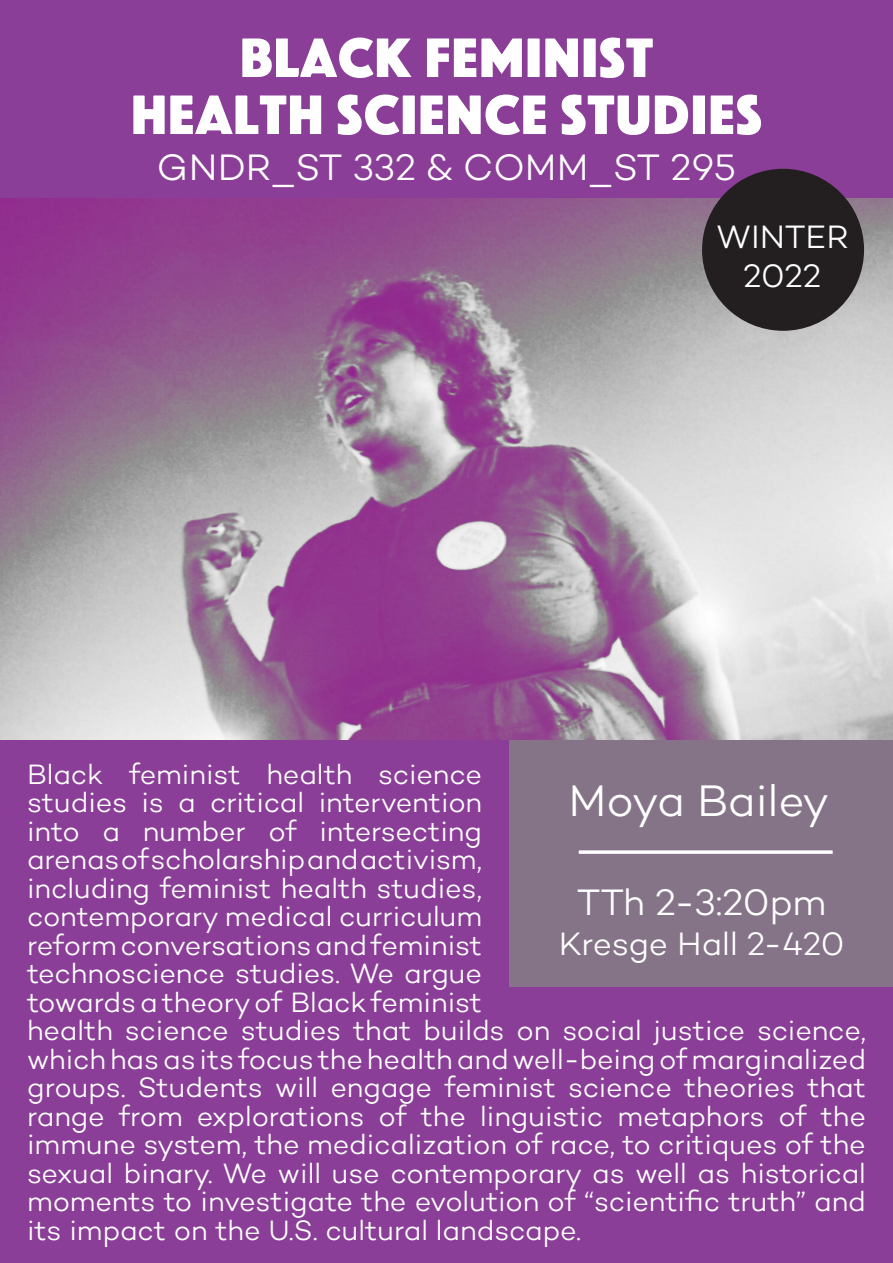
<style>
.page{position:relative;width:893px;height:1263px;background:#fff}
.page>*{position:absolute;margin:0;border:0;box-sizing:border-box;transform-origin:0 0}
.t1{font:60px/57px "Phosphate Solid";color:#fff;text-align:center}
.t2{font:300 45px "Campton";letter-spacing:-.005em;color:#fff}
.t3{font:300 37.5px "Campton";color:#fff}
.t4{font:300 33px/39.6px "Campton";letter-spacing:-.01em;color:#fff;text-align:center}
.t5{font:300 28.5px/28.5px "Campton";letter-spacing:-.005em;color:#fff}
</style>
<div class="page">
<div style="left:0;top:0;width:893px;height:202px;background:#8a3e97"></div>
<div style="left:0;top:737px;width:893px;height:526px;background:#8a3e97"></div>
<div style="left:509px;top:731px;width:384px;height:134px;background:#857488"></div>
<div style="left:758px;top:783px;width:7px;height:7px;border:3px solid #857488;border-radius:50%"></div>
<div style="left:509px;top:853px;width:384px;height:134px;background:#857488"></div>
<svg style="left:578px;top:850px;width:255px;height:4px"></svg>
<img style="left:0;top:199px;width:893px;height:540px">
<div style="left:702px;top:169px;width:162px;height:162px;background:#231f20;border-radius:50%"></div>
<p class="t1" style="left:131px;top:26px;width:633px">BLACK FEMINIST<br>HEALTH SCIENCE STUDIES</p>
<p class="t3" style="left:157px;top:144px;width:581px">GNDR_ST 332 &amp; COMM_ST 295</p>
<p class="t4" style="left:716px;top:216px;width:134px">WINTER<br>2022</p>
<p class="t5" style="left:27px;top:759px;width:841px">Black feminist health science<br>studies is a critical intervention<br>into a number of intersecting<br>arenas of scholarship and activism,<br>including feminist health studies,<br>contemporary medical curriculum<br>reform conversations and feminist<br>technoscience studies. We argue<br>towards a theory of Black feminist<br>health science studies that builds on social justice science, which has as its focus the health and well-being of marginalized groups. Students will engage feminist science theories that range from explorations of the linguistic metaphors of the immune system, the medicalization of race, to critiques of the sexual binary. We will use contemporary as well as historical moments to investigate the evolution of “scientific truth” and its impact on the U.S. cultural landscape.</p>
<p class="t2" style="left:568px;top:772px;width:263px">Moya Bailey</p>
<p class="t3" style="left:577px;top:879px;width:251px">TTh 2-3:20pm</p>
<p class="t4" style="left:559px;top:923px;width:287px">Kresge Hall 2-420</p>
</div>
